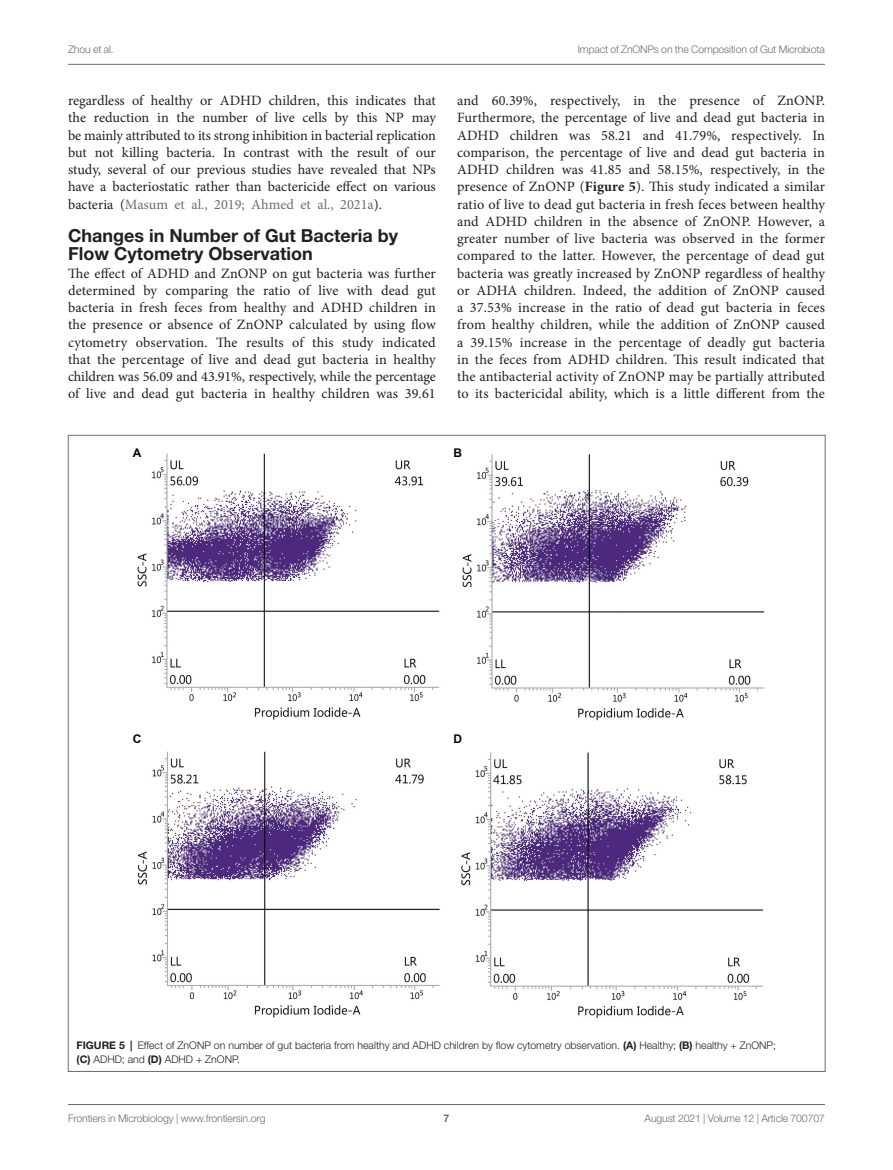
<style>
.page{position:relative;width:893px;height:1170px;background:#fff}
.page>*{position:absolute;margin:0;border:0;box-sizing:border-box;transform-origin:0 0}
.HEAD_2{font:700 18px/18.8px "Helvetica Neue LT Std";color:#231f20}
.TEXT_FLUSH{font:14.25px/17.2px "Minion Pro";letter-spacing:.005em;color:#231f20;text-align:justify}
.t1{font:700 12px "Arial";color:#040503}
.FIG_LEG{font:300 10.5px/14.2px "Helvetica Neue LT Std";color:#231f20}
.t2{font:300 10.5px "Helvetica Neue LT Std";letter-spacing:-.015em;color:#6c6d70}
.t3{font:700 10.5px "Helvetica Neue LT Std";color:#6c6d70}
.s1{color:#6c6d70}
.s2{font-weight:700}
</style>
<div class="page">
<hr style="left:68px;top:64px;width:757px;height:1px;background:#6c6d70">
<hr style="left:68px;top:1104px;width:757px;height:1px;background:#6c6d70">
<img style="left:137px;top:453px;width:628px;height:566px">
<p class="t2" style="left:68px;top:42px;width:47px">Zhou et al.</p>
<p class="t2" style="left:578px;top:42px;width:249px">Impact of ZnONPs on the Composition of Gut Microbiota</p>
<p class="TEXT_FLUSH" style="left:68px;top:92px;width:369px">regardless of healthy or ADHD children, this indicates that the reduction in the number of live cells by this NP may be mainly attributed to its strong inhibition in bacterial replication but not killing bacteria. In contrast with the result of our study, several of our previous studies have revealed that NPs have a bacteriostatic rather than bactericide effect on various bacteria (<span class="s1">Masum et al., 2019; Ahmed et al., 2021a</span>).</p>
<p class="HEAD_2" style="left:68px;top:225px;width:331px">Changes in Number of Gut Bacteria by<br>Flow Cytometry Observation</p>
<p class="TEXT_FLUSH" style="left:68px;top:264px;width:369px">The effect of ADHD and ZnONP on gut bacteria was further determined by comparing the ratio of live with dead gut bacteria in fresh feces from healthy and ADHD children in the presence or absence of ZnONP calculated by using flow cytometry observation. The results of this study indicated that the percentage of live and dead gut bacteria in healthy children was 56.09 and 43.91%, respectively, while the percentage of live and dead gut bacteria in healthy children was 39.61</p>
<p class="TEXT_FLUSH" style="left:457px;top:92px;width:369px">and 60.39%, respectively, in the presence of ZnONP.<br>Furthermore, the percentage of live and dead gut bacteria in ADHD children was 58.21 and 41.79%, respectively. In comparison, the percentage of live and dead gut bacteria in ADHD children was 41.85 and 58.15%, respectively, in the presence of ZnONP (<span class="s2">Figure 5</span>). This study indicated a similar ratio of live to dead gut bacteria in fresh feces between healthy and ADHD children in the absence of ZnONP. However, a greater number of live bacteria was observed in the former compared to the latter. However, the percentage of dead gut bacteria was greatly increased by ZnONP regardless of healthy or ADHA children. Indeed, the addition of ZnONP caused a 37.53% increase in the ratio of dead gut bacteria in feces from healthy children, while the addition of ZnONP caused a 39.15% increase in the percentage of deadly gut bacteria in the feces from ADHD children. This result indicated that the antibacterial activity of ZnONP may be partially attributed to its bactericidal ability, which is a little different from the</p>
<p class="t1" style="left:133px;top:445px;width:10px">A</p>
<p class="t1" style="left:453px;top:445px;width:10px">B</p>
<p class="t1" style="left:133px;top:730px;width:10px">C</p>
<p class="t1" style="left:453px;top:730px;width:10px">D</p>
<p class="FIG_LEG" style="left:77px;top:1037px;width:701px"><span class="s2">FIGURE 5 |</span> Effect of ZnONP on number of gut bacteria from healthy and ADHD children by flow cytometry observation. <span class="s2">(A)</span> Healthy; <span class="s2">(B)</span> healthy + ZnONP; <span class="s2">(C)</span> ADHD; and <span class="s2">(D)</span> ADHD + ZnONP.</p>
<p class="t2" style="left:68px;top:1111px;width:199px">Frontiers in Microbiology | www.frontiersin.org</p>
<p class="t3" style="left:444px;top:1111px;width:7px">7</p>
<p class="t2" style="left:645px;top:1111px;width:182px">August 2021 | Volume 12 | Article 700707</p>
</div>
